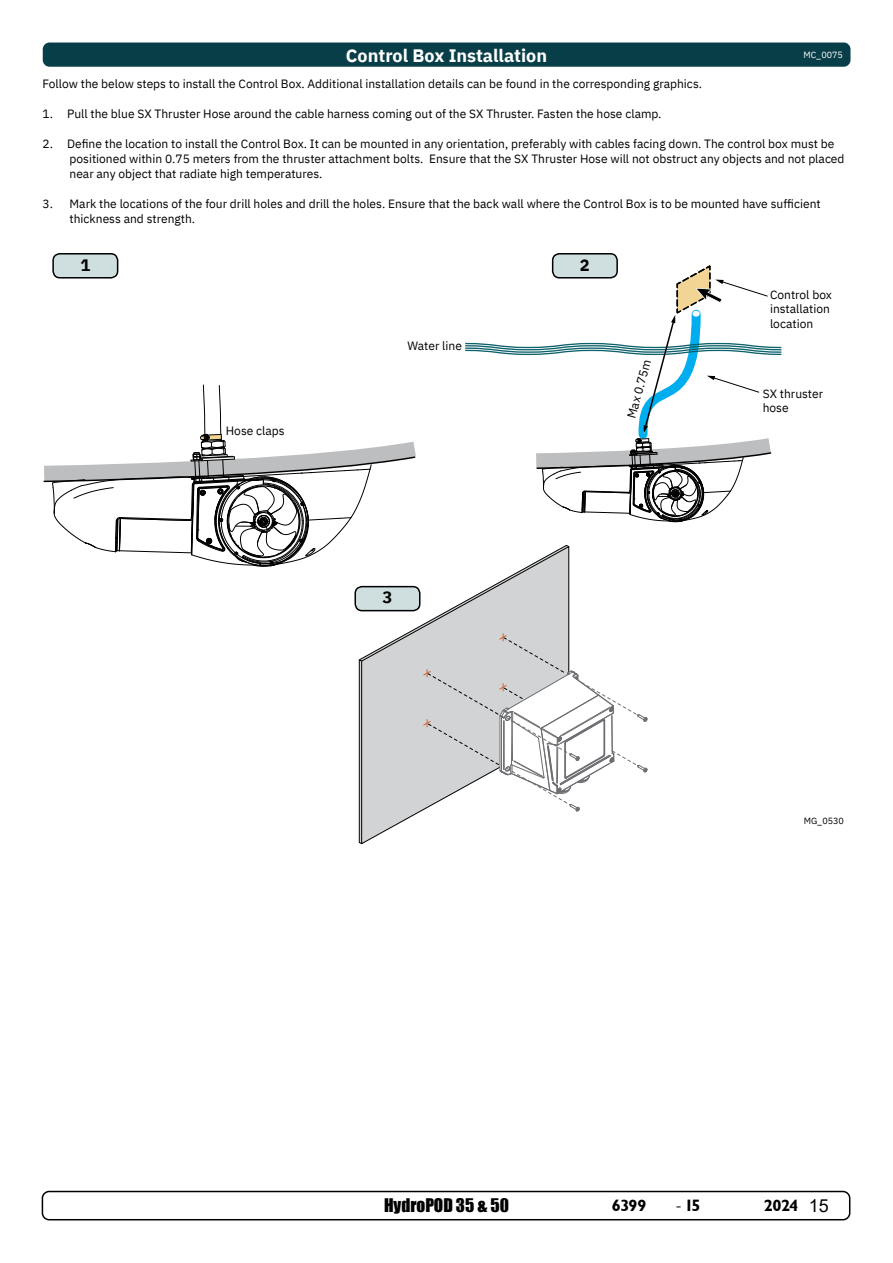
<style>
.page{position:relative;width:893px;height:1263px;background:#fff}
.page>*{position:absolute;margin:0;border:0;box-sizing:border-box;transform-origin:0 0}
.t1{font:700 18px "IBM Plex Sans";color:#fff}
.t2{font:17.25px "Impact";color:#000}
.t3{font:16.5px "Garrison Sans BOLD";letter-spacing:-.04em;color:#000}
.t4{font:700 16.5px "IBM Plex Sans";color:#000}
.t5{font:12px/15px "IBM Plex Sans";color:#000}
.t6{font:9px "IBM Plex Sans";color:#fff}
.t7{font:9px "IBM Plex Sans";color:#000}
.s1{font-family:"Minion Pro";font-size:18px}
.s2{font-family:"Arial";font-size:18px}
</style>
<div class="page">
<div style="left:42px;top:1191px;width:808px;height:29px;border:2px solid #000;border-radius:7px"></div>
<div style="left:43px;top:43px;width:807px;height:24px;background:#083e48;border-radius:7px"></div>
<svg style="left:361px;top:545px;width:208px;height:300px"></svg>
<svg style="left:565px;top:544px;width:5px;height:4px"></svg>
<svg style="left:358px;top:659px;width:5px;height:3px"></svg>
<svg style="left:423px;top:634px;width:225px;height:177px"></svg>
<div style="left:53px;top:254px;width:65px;height:24px;background:#cfdfdf;border-radius:7px"></div>
<div style="left:52px;top:253px;width:66px;height:25px;border:2px solid #000;border-radius:7px"></div>
<div style="left:553px;top:254px;width:64px;height:24px;background:#cfdfdf;border-radius:7px"></div>
<div style="left:552px;top:253px;width:66px;height:25px;border:2px solid #000;border-radius:7px"></div>
<div style="left:355px;top:587px;width:65px;height:24px;background:#cfdfdf;border-radius:7px"></div>
<div style="left:354px;top:586px;width:66px;height:25px;border:2px solid #000;border-radius:7px"></div>
<svg style="left:43px;top:384px;width:389px;height:185px"></svg>
<svg style="left:465px;top:264px;width:317px;height:259px"></svg>
<h1 class="t1" style="left:346px;top:41px;width:203px">Control Box Installation</h1>
<p class="t5" style="left:43px;top:75px;width:661px">Follow the below steps to install the Control Box. Additional installation details can be found in the corresponding graphics.</p>
<p class="t5" style="left:43px;top:105px;width:620px">1. Pull the blue SX Thruster Hose around the cable harness coming out of the SX Thruster. Fasten the hose clamp.</p>
<p class="t5" style="left:70px;top:135px;width:776px;text-indent:-27px">2. Define the location to install the Control Box. It can be mounted in any orientation, preferably with cables facing down. The control box must be positioned within 0.75 meters from the thruster attachment bolts. Ensure that the SX Thruster Hose will not obstruct any objects and not placed near any object that radiate high temperatures.</p>
<p class="t5" style="left:70px;top:195px;width:753px;text-indent:-27px">3. Mark the locations of the four drill holes and drill the holes. Ensure that the back wall where the Control Box is to be mounted have sufficient thickness and strength.</p>
<p class="t6" style="left:803px;top:48px;width:41px">MC_0075</p>
<h3 class="t4" style="left:80px;top:251px;width:11px">1</h3>
<h3 class="t4" style="left:580px;top:251px;width:11px">2</h3>
<p class="t5" style="left:226px;top:422px;width:60px">Hose claps</p>
<p class="t5" style="left:407px;top:337px;width:56px">Water line</p>
<p class="t5" style="left:623px;top:415px;width:62px;rotate:-74deg">Max 0.75m</p>
<h3 class="t4" style="left:383px;top:584px;width:11px">3</h3>
<p class="t5" style="left:770px;top:286px;width:63px;line-height:14.4px">Control box installation location</p>
<p class="t5" style="left:763px;top:385px;width:62px;line-height:14.4px">SX thruster hose</p>
<p class="t7" style="left:804px;top:814px;width:42px">MG_0530</p>
<h2 class="t2" style="left:384px;top:1192px;width:126px">HydroPOD 35 &amp; 50</h2>
<h3 class="t3" style="left:612px;top:1196px;width:36px">6399</h3>
<h3 class="t3" style="left:675px;top:1196px;width:27px"><span class="s1">-</span> 15</h3>
<h3 class="t3" style="left:764px;top:1196px;width:66px">2024 <span class="s2">15</span></h3>
</div>
